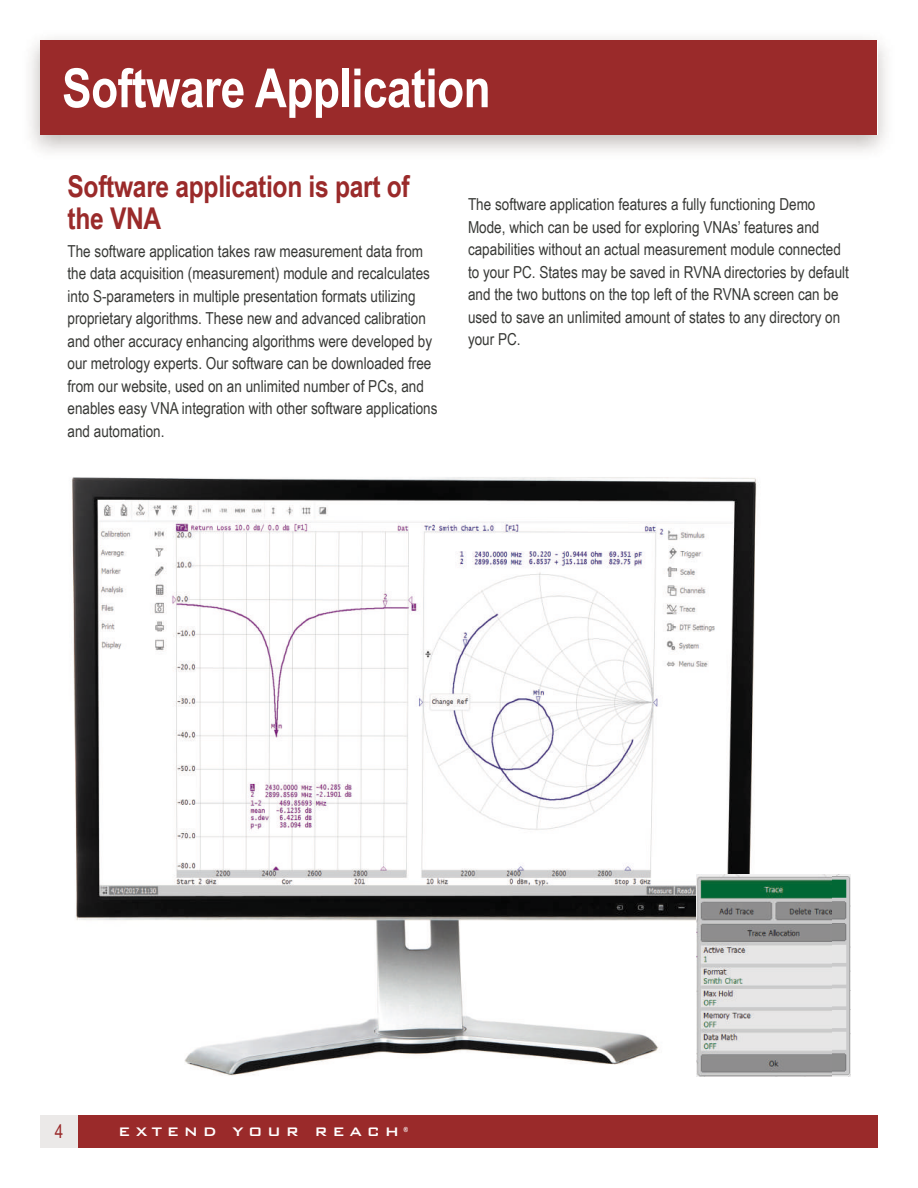
<style>
.page{position:relative;width:918px;height:1188px;background:#fff}
.page>*{position:absolute;margin:0;border:0;box-sizing:border-box;transform-origin:0 0}
.t1{font:700 54px "Arial Narrow";letter-spacing:-.01em;color:#fff}
.t2{font:700 30px/31.5px "Arial Narrow";letter-spacing:-.01em;color:#9a2a2a}
.t3{font:18.75px "Arial Narrow";color:#9a2a2a}
.t4{font:16.5px/22.5px "Arial Narrow";color:#383936}
.t5{font:500 16.5px "Bank Gothic";letter-spacing:.28em;color:#fff}
.t6{font:700 7.05px "Arial Narrow";color:#fff}
</style>
<div class="page">
<div style="left:40px;top:1115px;width:38px;height:33px;background:#ebe9e8"></div>
<div style="left:78px;top:1115px;width:800px;height:33px;background:#9a2a2a"></div>
<div style="left:40px;top:40px;width:838px;height:95px;background:#9a2a2a"></div>
<img style="left:71px;top:477px;width:760px;height:600px">
<img style="left:697px;top:875px;width:153px;height:202px">
<h1 class="t1" style="left:62px;top:47px;width:430px">Software Application</h1>
<h2 class="t2" style="left:68px;top:170px;width:344px">Software application is part of the VNA</h2>
<p class="t4" style="left:68px;top:239px;width:372px">The software application takes raw measurement data from the data acquisition (measurement) module and recalculates into S-parameters in multiple presentation formats utilizing proprietary algorithms. These new and advanced calibration and other accuracy enhancing algorithms were developed by our metrology experts. Our software can be downloaded free from our website, used on an unlimited number of PCs, and enables easy VNA integration with other software applications and automation.</p>
<p class="t4" style="left:468px;top:192px;width:383px">The software application features a fully functioning Demo Mode, which can be used for exploring VNAs’ features and capabilities without an actual measurement module connected to your PC. States may be saved in RVNA directories by default and the two buttons on the top left of the RVNA screen can be used to save an unlimited amount of states to any directory on your PC.</p>
<p class="t3" style="left:55px;top:1117px;width:10px">4</p>
<p class="t5" style="left:118px;top:1119px;width:282px">EXTEND YOUR REACH</p>
<p class="t6" style="left:404px;top:1124px;width:6px">®</p>
</div>
